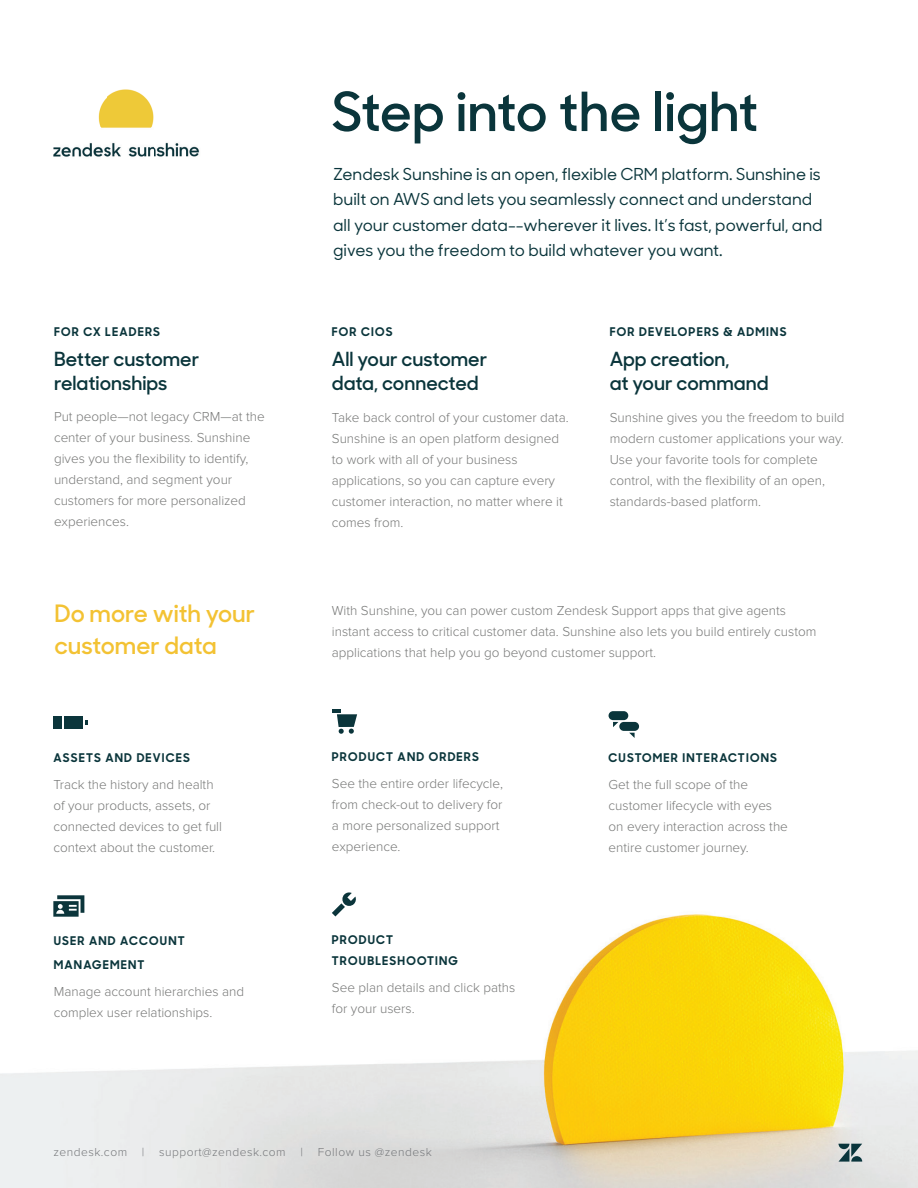
<style>
.page{position:relative;width:918px;height:1188px;background:#fff}
.page>*{position:absolute;margin:0;border:0;box-sizing:border-box;transform-origin:0 0}
.t1{font:600 54px "Sharp Sans No 1";letter-spacing:.005em;color:#0a353b}
.t2{font:600 24px/31.5px "Sharp Sans No 1";color:#f3c233}
.t3{font:600 19.5px/24px "Sharp Sans No 1";color:#0a353b}
.t4{font:500 16.5px/25.5px "Sharp Sans No 1";color:#0a353b}
.t5{font:300 13.5px/21px "Proxima Nova";color:#777877}
.t6{font:700 12px/24px "Sharp Sans No 1";letter-spacing:.1em;color:#0a353b}
.t7{font:300 12px "Proxima Nova";letter-spacing:.04em;color:#76787b}
</style>
<div class="page">
<img style="left:0;top:895px;width:918px;height:293px">
<img style="left:53px;top:89px;width:147px;height:68px">
<svg style="left:839px;top:1144px;width:23px;height:18px"></svg>
<svg style="left:332px;top:892px;width:24px;height:24px"></svg>
<svg style="left:332px;top:709px;width:25px;height:25px"></svg>
<svg style="left:53px;top:895px;width:31px;height:22px"></svg>
<div style="left:64px;top:716px;width:19px;height:13px;background:#0b353b"></div>
<div style="left:54px;top:716px;width:8px;height:13px;background:#0b353b"></div>
<svg style="left:613px;top:722px;width:5px;height:5px"></svg>
<div style="left:609px;top:711px;width:19px;height:9px;background:#0a353b;border-radius:4px"></div>
<svg style="left:629px;top:733px;width:6px;height:5px"></svg>
<div style="left:619px;top:722px;width:20px;height:9px;background:#0a353b;border-radius:4px"></div>
<h1 class="t1" style="left:332px;top:70px;width:428px">Step into the light</h1>
<p class="t6" style="left:54px;top:318px;width:108px">FOR CX LEADERS</p>
<h3 class="t3" style="left:54px;top:346px;width:147px">Better customer relationships</h3>
<p class="t5" style="left:54px;top:407px;width:212px">Put people—not legacy CRM—at the center of your business. Sunshine gives you the flexibility to identify, understand, and segment your customers for more personalized experiences.</p>
<p class="t4" style="left:333px;top:160px;width:491px">Zendesk Sunshine is an open, flexible CRM platform. Sunshine is built on AWS and lets you seamlessly connect and understand all your customer data--wherever it lives. It’s fast, powerful, and gives you the freedom to build whatever you want.</p>
<p class="t6" style="left:332px;top:318px;width:62px">FOR CIOS</p>
<h3 class="t3" style="left:332px;top:346px;width:157px">All your customer data, connected</h3>
<p class="t5" style="left:332px;top:407px;width:238px">Take back control of your customer data.<br>Sunshine is an open platform designed to work with all of your business applications, so you can capture every customer interaction, no matter where it comes from.</p>
<p class="t6" style="left:610px;top:318px;width:178px">FOR DEVELOPERS &amp; ADMINS</p>
<h3 class="t3" style="left:610px;top:346px;width:160px">App creation,<br>at your command</h3>
<p class="t5" style="left:610px;top:407px;width:236px">Sunshine gives you the freedom to build modern customer applications your way.<br>Use your favorite tools for complete control, with the flexibility of an open, standards-based platform.</p>
<h2 class="t2" style="left:54px;top:596px;width:202px">Do more with your customer data</h2>
<p class="t5" style="left:332px;top:600px;width:486px">With Sunshine, you can power custom Zendesk Support apps that give agents instant access to critical customer data. Sunshine also lets you build entirely custom applications that help you go beyond customer support.</p>
<p class="t6" style="left:53px;top:744px;width:138px">ASSETS AND DEVICES</p>
<p class="t5" style="left:53px;top:774px;width:170px">Track the history and health of your products, assets, or connected devices to get full context about the customer.</p>
<p class="t6" style="left:54px;top:928px;width:133px">USER AND ACCOUNT<br>MANAGEMENT</p>
<p class="t5" style="left:54px;top:981px;width:192px">Manage account hierarchies and complex user relationships.</p>
<p class="t6" style="left:332px;top:744px;width:149px">PRODUCT AND ORDERS</p>
<p class="t5" style="left:332px;top:774px;width:173px">See the entire order lifecycle, from check-out to delivery for a more personalized support experience.</p>
<p class="t6" style="left:332px;top:929px;width:128px;line-height:21px">PRODUCT<br>TROUBLESHOOTING</p>
<p class="t5" style="left:332px;top:978px;width:185px">See plan details and click paths for your users.</p>
<p class="t7" style="left:53px;top:1145px;width:380px">zendesk.com | support@zendesk.com | Follow us @zendesk</p>
<p class="t6" style="left:609px;top:745px;width:170px">CUSTOMER INTERACTIONS</p>
<p class="t5" style="left:609px;top:774px;width:181px">Get the full scope of the customer lifecycle with eyes on every interaction across the entire customer journey.</p>
</div>
